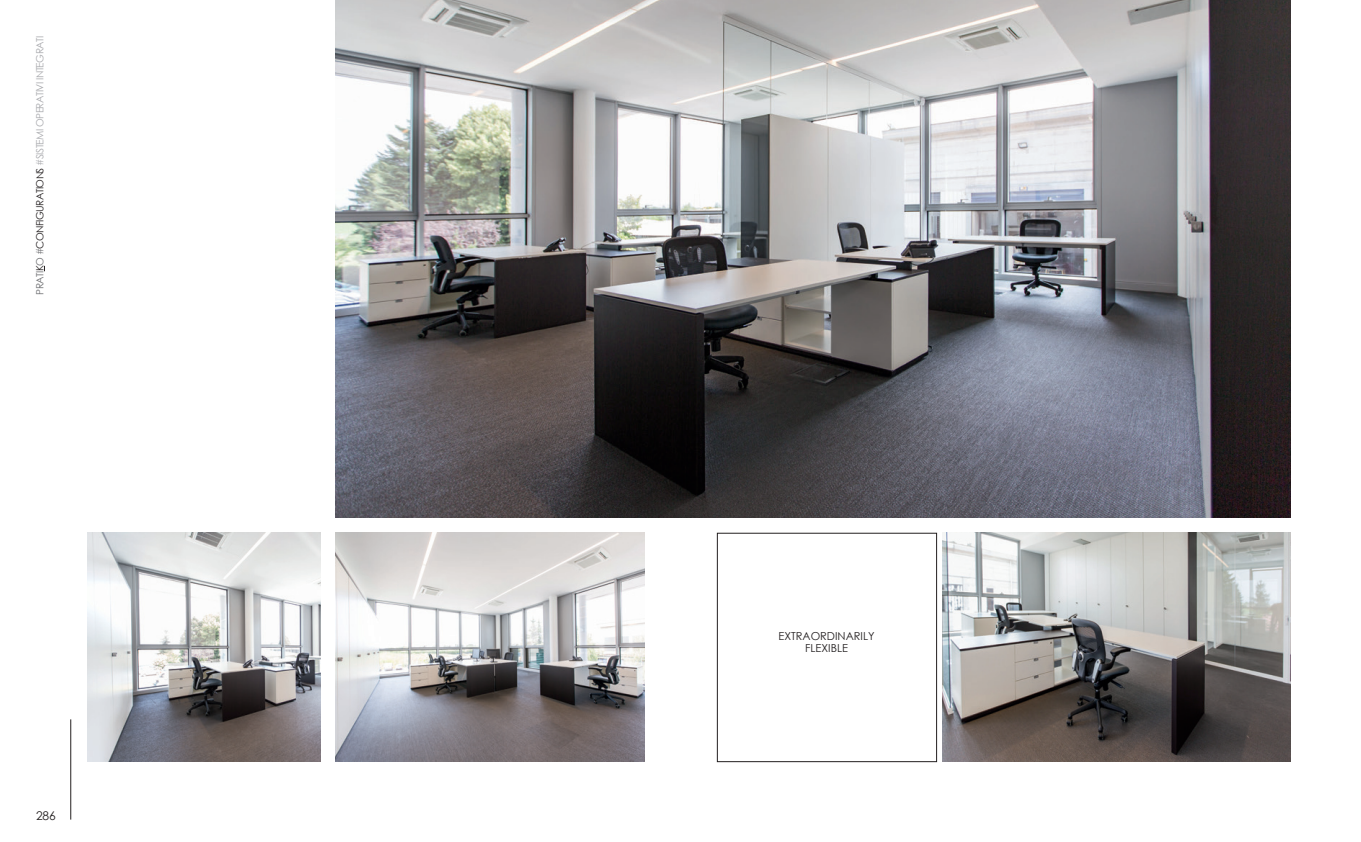
<style>
.page{position:relative;width:1361px;height:842px;background:#fff}
.page>*{position:absolute;margin:0;border:0;box-sizing:border-box;transform-origin:0 0}
.t1{font:12px "Century Gothic";color:#231f20}
.t2{font:11px "Century Gothic";color:#231f20}
.t3{font:10px "Century Gothic";letter-spacing:-.05em;color:#a8a9ad}
.s1{color:#6c6d70}
.s2{color:#231f20}
</style>
<div class="page">
<hr style="left:70px;top:719px;width:1px;height:100px;background:#231f20">
<img style="left:336px;top:0;width:954px;height:517px">
<img style="left:336px;top:533px;width:308px;height:229px">
<img style="left:943px;top:533px;width:347px;height:229px">
<img style="left:87px;top:533px;width:233px;height:229px">
<div style="left:717px;top:533px;width:220px;height:229px;border:1px solid #231f20"></div>
<p class="t3" style="left:33px;top:295px;width:260px;rotate:-90deg"><span class="s1">PRATI</span><span class="s2">K</span><span class="s1">O #</span><span class="s2">CONFIGURATIONS</span> #SISTEMI OPERATIVI INTEGRATI</p>
<p class="t1" style="left:36px;top:807px;width:21px">286</p>
<p class="t2" style="left:778px;top:628px;width:98px">EXTRAORDINARILY</p>
<p class="t2" style="left:805px;top:640px;width:44px">FLEXIBLE</p>
</div>
